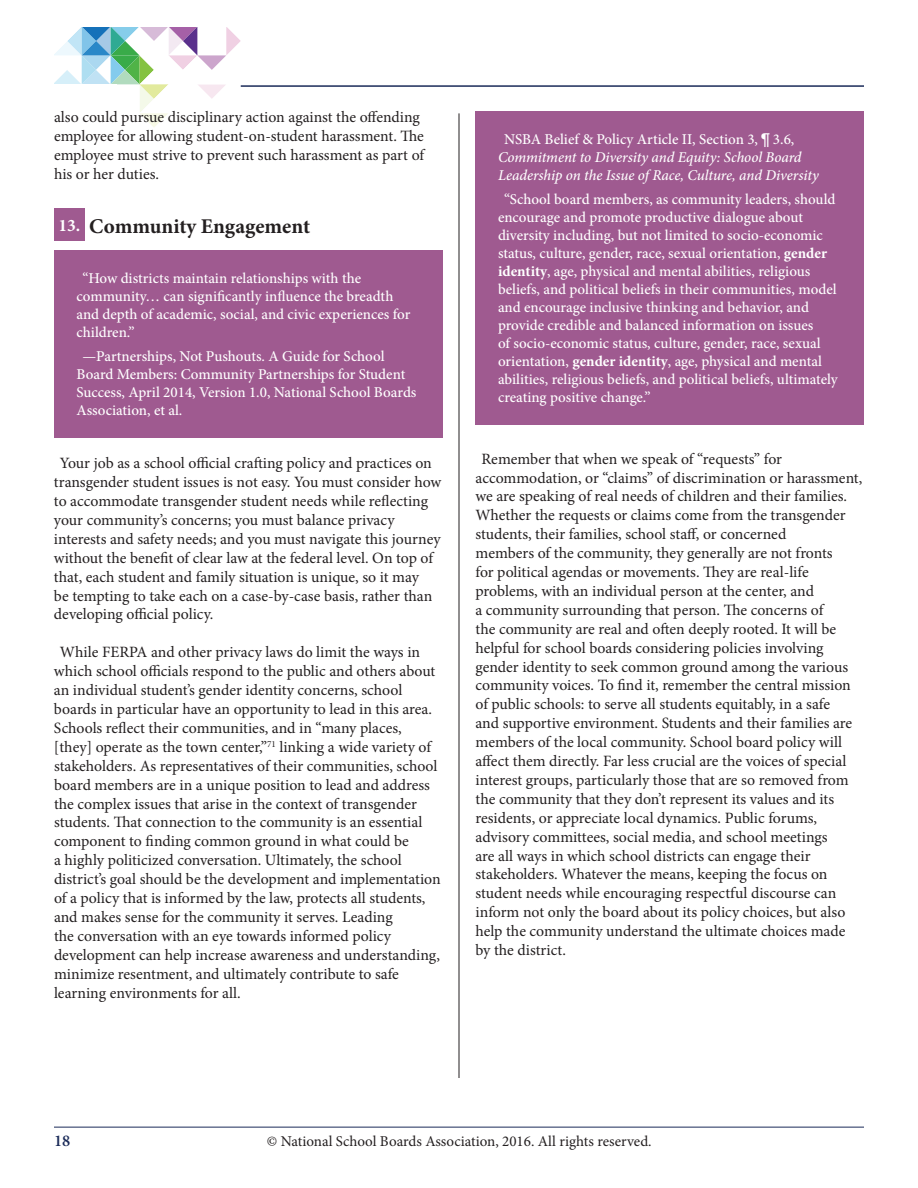
<style>
.page{position:relative;width:918px;height:1188px;background:#fff}
.page>*{position:absolute;margin:0;border:0;box-sizing:border-box;transform-origin:0 0}
.t1{font:700 21px "Minion Pro";color:#231f20}
.t2{font:600 16.5px "Minion Pro";color:#1b2b59}
.t3{font:15.75px/18.9px "Minion Pro";color:#231f20}
.t4{font:500 15px/18px "Minion Pro";color:#fff}
.t5{font:italic 500 15px/18px "Minion Pro";letter-spacing:-.005em;color:#fff}
.t6{font:15px "Minion Pro";color:#231f20}
.s1{font-size:17.55px;color:#fff}
.s2{font-style:normal}
.s3{font-family:"Arial";font-weight:400;font-style:normal}
.s4{font-weight:700}
</style>
<div class="page">
<hr style="left:241px;top:85px;width:623px;height:2px;background:#1b2b59">
<hr style="left:54px;top:1127px;width:810px;height:1px;background:#1b2b59">
<svg style="left:54px;top:27px;width:187px;height:100px"></svg>
<div style="left:15px;top:84px;width:102px;height:41px;background:#fff"></div>
<hr style="left:459px;top:113px;width:1px;height:965px;background:#231f20">
<div style="left:54px;top:208px;width:31px;height:33px;background:#9f5a90"></div>
<div style="left:54px;top:250px;width:388px;height:188px;background:#9f5a90"></div>
<div style="left:476px;top:111px;width:388px;height:314px;background:#9f5a90"></div>
<p class="t3" style="left:54px;top:108px;width:372px">also could pursue disciplinary action against the offending employee for allowing student-on-student harassment. The employee must strive to prevent such harassment as part of his or her duties.</p>
<h1 class="t1" style="left:58px;top:212px;width:253px"><span class="s1">13.</span> Community Engagement</h1>
<p class="t4" style="left:76px;top:270px;width:335px;text-indent:6px">“How districts maintain relationships with the community… can significantly influence the breadth and depth of academic, social, and civic experiences for children.”</p>
<p class="t4" style="left:76px;top:348px;width:341px;text-indent:6px">—Partnerships, Not Pushouts. A Guide for School Board Members: Community Partnerships for Student Success, April 2014, Version 1.0, National School Boards Association, et al.</p>
<p class="t3" style="left:54px;top:454px;width:389px;text-indent:6px">Your job as a school official crafting policy and practices on transgender student issues is not easy. You must consider how to accommodate transgender student needs while reflecting your community’s concerns; you must balance privacy interests and safety needs; and you must navigate this journey without the benefit of clear law at the federal level. On top of that, each student and family situation is unique, so it may<br>be tempting to take each on a case-by-case basis, rather than developing official policy.</p>
<p class="t3" style="left:54px;top:643px;width:388px;text-indent:6px">While FERPA and other privacy laws do limit the ways in which school officials respond to the public and others about an individual student’s gender identity concerns, school boards in particular have an opportunity to lead in this area.<br>Schools reflect their communities, and in “many places, [they] operate as the town center,”<sup>71</sup> linking a wide variety of stakeholders. As representatives of their communities, school board members are in a unique position to lead and address the complex issues that arise in the context of transgender students. That connection to the community is an essential component to finding common ground in what could be<br>a highly politicized conversation. Ultimately, the school district’s goal should be the development and implementation of a policy that is informed by the law, protects all students, and makes sense for the community it serves. Leading<br>the conversation with an eye towards informed policy development can help increase awareness and understanding, minimize resentment, and ultimately contribute to safe learning environments for all.</p>
<p class="t5" style="left:498px;top:130px;width:322px;text-indent:6px"><span class="s2">NSBA Belief &amp; Policy Article II, Section 3,</span> <span class="s3">¶</span> <span class="s2">3.6,<br></span>Commitment to Diversity and Equity: School Board<br>Leadership on the Issue of Race, Culture, and Diversity</p>
<p class="t4" style="left:498px;top:191px;width:341px;text-indent:6px">“School board members, as community leaders, should encourage and promote productive dialogue about diversity including, but not limited to socio-economic status, culture, gender, race, sexual orientation, <span class="s4">gender identity</span>, age, physical and mental abilities, religious beliefs, and political beliefs in their communities, model and encourage inclusive thinking and behavior, and provide credible and balanced information on issues<br>of socio-economic status, culture, gender, race, sexual orientation, <span class="s4">gender identity</span>, age, physical and mental abilities, religious beliefs, and political beliefs, ultimately creating positive change.”</p>
<p class="t3" style="left:475px;top:449px;width:388px;text-indent:6px">Remember that when we speak of “requests” for accommodation, or “claims” of discrimination or harassment, we are speaking of real needs of children and their families.<br>Whether the requests or claims come from the transgender students, their families, school staff, or concerned<br>members of the community, they generally are not fronts<br>for political agendas or movements. They are real-life problems, with an individual person at the center, and<br>a community surrounding that person. The concerns of<br>the community are real and often deeply rooted. It will be helpful for school boards considering policies involving gender identity to seek common ground among the various community voices. To find it, remember the central mission of public schools: to serve all students equitably, in a safe<br>and supportive environment. Students and their families are members of the local community. School board policy will affect them directly. Far less crucial are the voices of special interest groups, particularly those that are so removed from the community that they don’t represent its values and its residents, or appreciate local dynamics. Public forums, advisory committees, social media, and school meetings<br>are all ways in which school districts can engage their stakeholders. Whatever the means, keeping the focus on student needs while encouraging respectful discourse can inform not only the board about its policy choices, but also help the community understand the ultimate choices made by the district.</p>
<p class="t2" style="left:54px;top:1129px;width:18px">18</p>
<p class="t6" style="left:267px;top:1131px;width:385px">© National School Boards Association, 2016. All rights reserved.</p>
</div>
